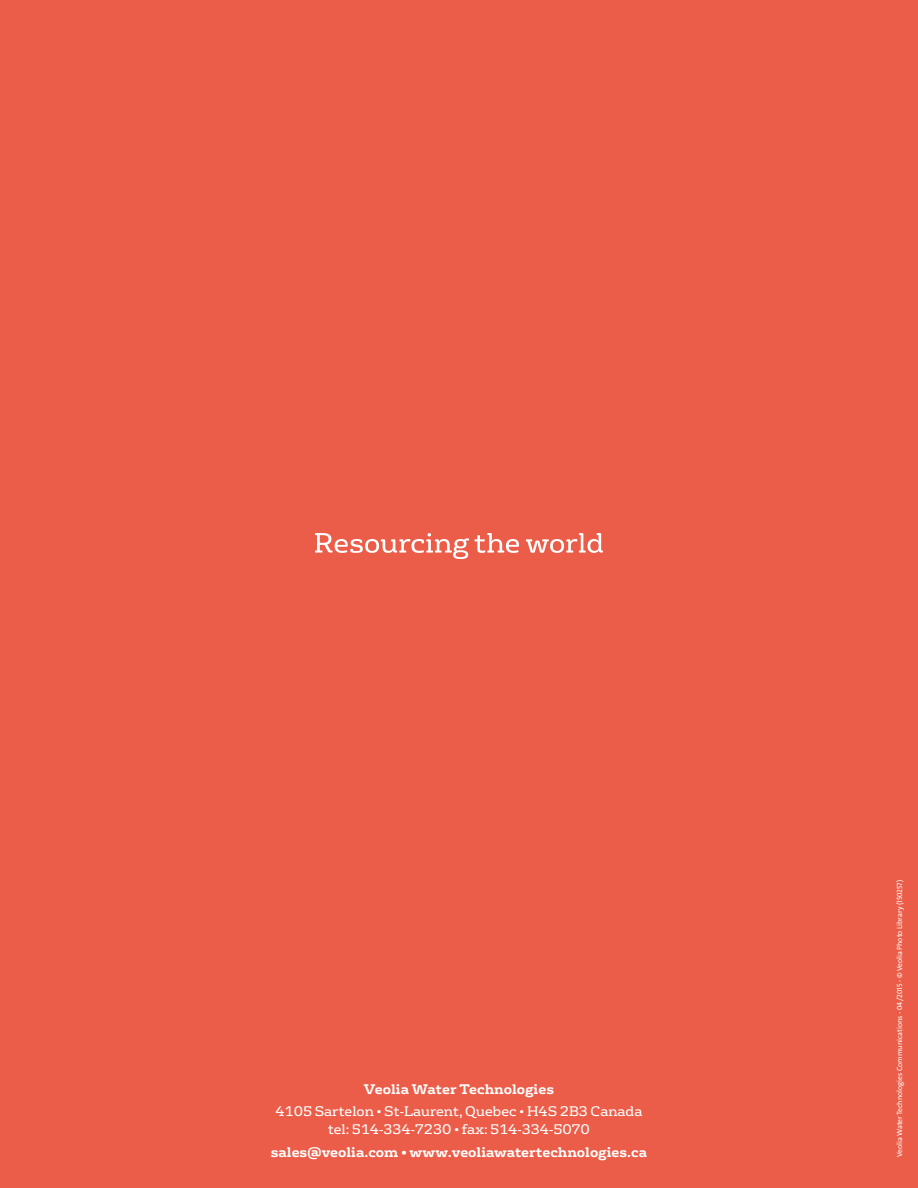
<style>
.page{position:relative;width:918px;height:1188px;background:#eb5d48}
.page>*{position:absolute;margin:0;border:0;box-sizing:border-box;transform-origin:0 0}
.t1{font:13.5px/18px "FS Rufus";color:#fff;text-align:center}
.t2{font:700 13.5px "FS Rufus";color:#fff}
.t3{font:7.5px "The Sans Veolia W5 Pla";color:#fff}
</style>
<div class="page">
<svg style="left:315px;top:533px;width:288px;height:26px"></svg>
<p class="t2" style="left:364px;top:1077px;width:192px">Veolia Water Technologies</p>
<p class="t1" style="left:276px;top:1102px;width:368px">4105 Sartelon • St-Laurent, Quebec • H4S 2B3 Canada tel: 514-334-7230 • fax: 514-334-5070</p>
<p class="t2" style="left:271px;top:1140px;width:378px">sales@veolia.com • www.veoliawatertechnologies.ca</p>
<p class="t3" style="left:895px;top:1157px;width:279px;rotate:-90deg">Veolia Water Technologies Communications - 04/2015 - © Veolia Photo Library (150257)</p>
</div>
